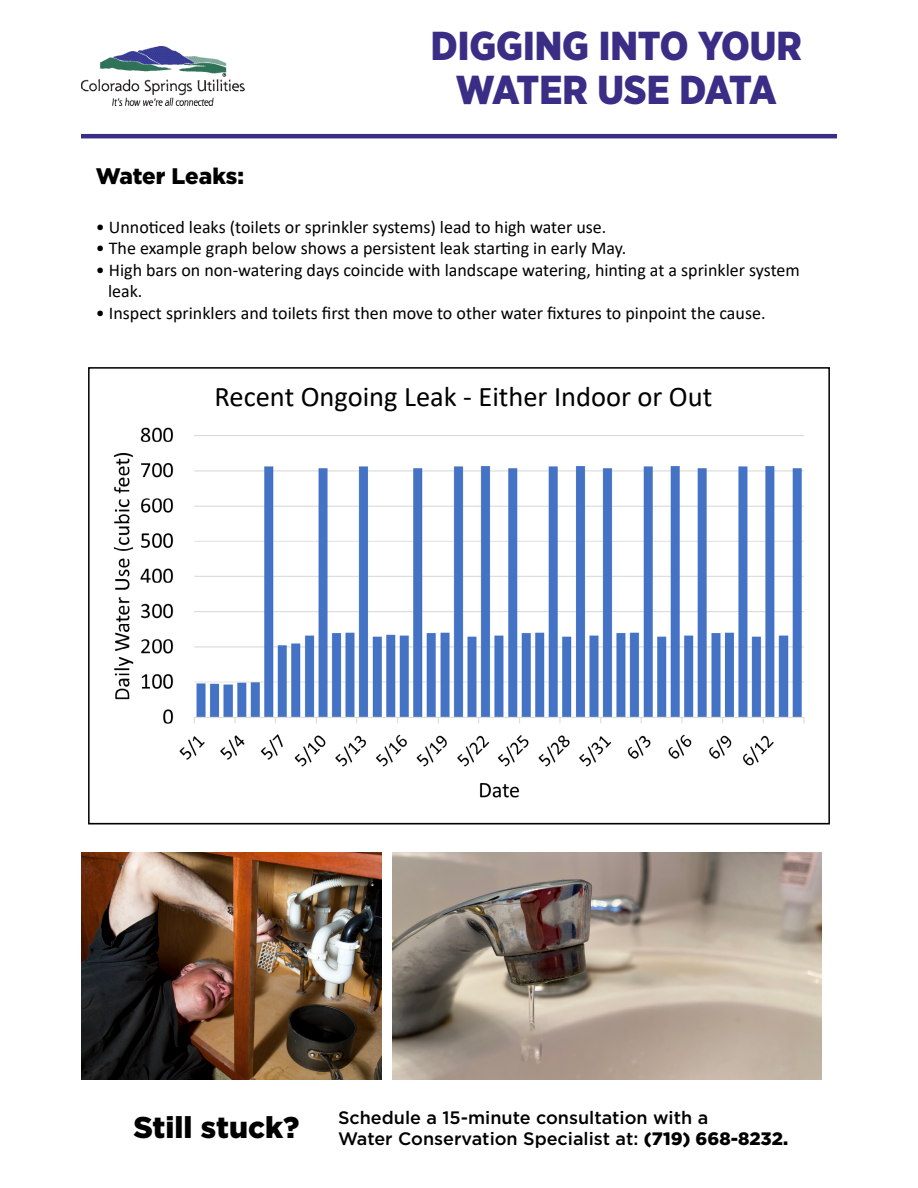
<style>
.page{position:relative;width:918px;height:1188px;background:#fff}
.page>*{position:absolute;margin:0;border:0;box-sizing:border-box;transform-origin:0 0}
.t1{font:900 40.35px/44px "Gotham Narrow";color:#3a2d86;text-align:center}
.t2{font:900 30px "Gotham";color:#000}
.t3{font:28.5px "Calibri";color:#000}
.t4{font:900 22.5px "Gotham";letter-spacing:-.005em;color:#000101}
.t5{font:18px/21.6px "Calibri";color:#000}
.t6{font:500 18px/21.6px "Gotham";color:#000}
.s1{font-weight:900}
</style>
<div class="page">
<hr style="left:81px;top:134px;width:756px;height:4px;background:#3a2d86">
<img style="left:113px;top:427px;width:692px;height:371px">
<img style="left:81px;top:46px;width:163px;height:60px">
<div style="left:88px;top:367px;width:742px;height:457px;border:2px solid #000"></div>
<img style="left:392px;top:853px;width:429px;height:226px">
<img style="left:81px;top:853px;width:300px;height:226px">
<h1 class="t1" style="left:431px;top:24px;width:373px">DIGGING INTO YOUR<br>WATER USE DATA</h1>
<p class="t4" style="left:96px;top:161px;width:150px">Water Leaks:</p>
<p class="t5" style="left:96px;top:215px;width:512px">• Unnoticed leaks (toilets or sprinkler systems) lead to high water use.</p>
<p class="t5" style="left:96px;top:237px;width:532px">• The example graph below shows a persistent leak starting in early May.</p>
<p class="t5" style="left:108px;top:259px;width:693px;text-indent:-12px">• High bars on non-watering days coincide with landscape watering, hinting at a sprinkler system leak.</p>
<p class="t5" style="left:96px;top:302px;width:671px">• Inspect sprinklers and toilets first then move to other water fixtures to pinpoint the cause.</p>
<h3 class="t3" style="left:215px;top:376px;width:499px">Recent Ongoing Leak - Either Indoor or Out</h3>
<h2 class="t2" style="left:133px;top:1106px;width:168px">Still stuck?</h2>
<p class="t6" style="left:338px;top:1106px;width:452px">Schedule a 15-minute consultation with a<br>Water Conservation Specialist at: <span class="s1">(719) 668-8232.</span></p>
</div>
